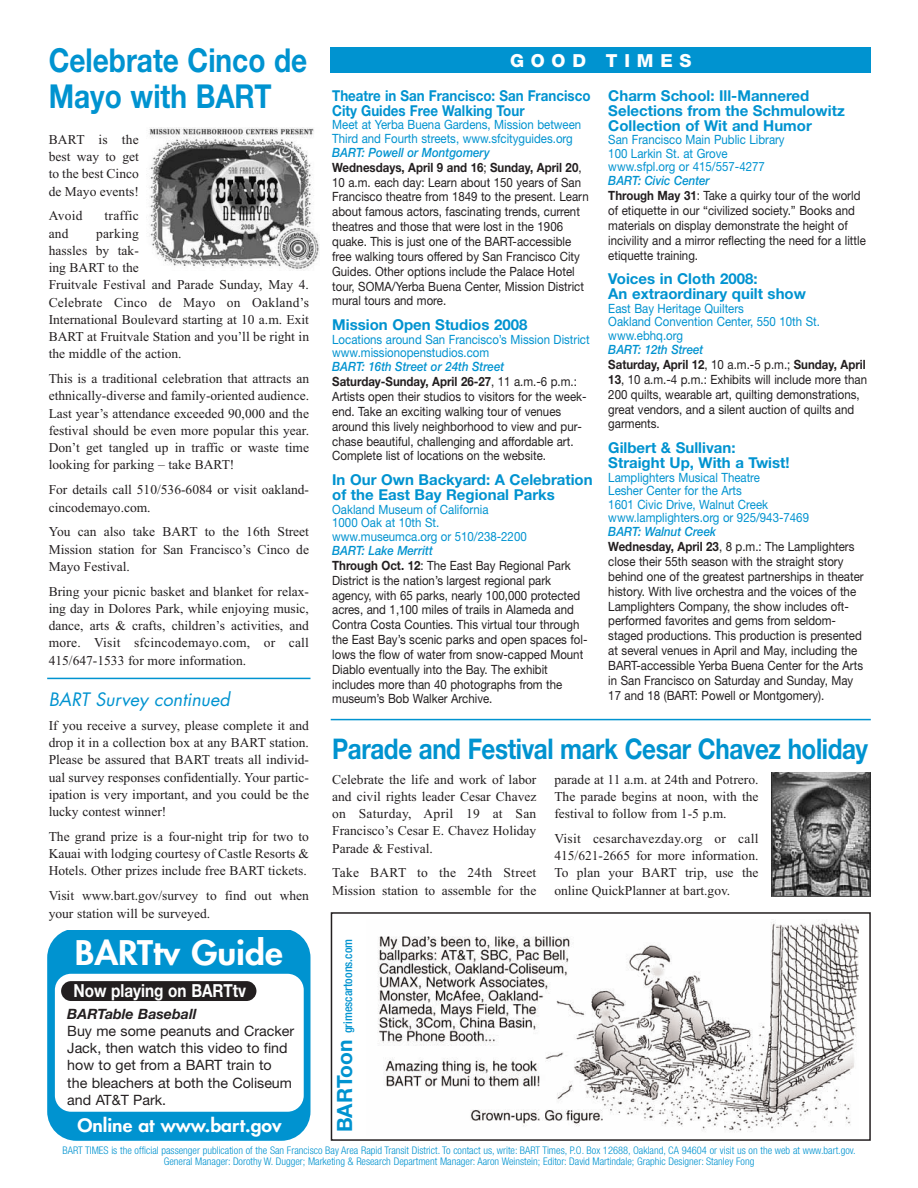
<style>
.page{position:relative;width:918px;height:1188px;background:#fff}
.page>*{position:absolute;margin:0;border:0;box-sizing:border-box;transform-origin:0 0}
.t1{font:700 33px/36px "Helvetica Neue";color:#0093d0;scale:.85 1}
.t2{font:800 33px "Futura";color:#fff;scale:1.07 1}
.t3{font:700 28.5px "Helvetica Neue";letter-spacing:-.015em;color:#0093d0;scale:.85 1}
.t4{font:800 18px "Futura";color:#fff;scale:1.07 1}
.t5{font:italic 18px "Futura";color:#0093d0}
.t6{font:700 18px "Helvetica Neue";color:#fff;scale:.85 1}
.t7{font:800 18px "Helvetica Neue";letter-spacing:.38em;color:#fff}
.t8{font:700 15px/15px "Helvetica Neue";color:#0093d0}
.t9{font:700 15px/15px "Helvetica Neue";color:#0093d0;scale:.89 1}
.t10{font:14.25px/17.2px "Helvetica Neue";color:#231f20}
.t11{font:italic 700 14.25px "Helvetica Neue";color:#231f20}
.t12{font:13.5px/17.2px "Times New Roman";color:#231f20;text-align:justify}
.t13{font:13.5px "Times New Roman";letter-spacing:.02em;color:#231f20}
.t14{font:12.75px/14.9px "Helvetica Neue";color:#231f20;scale:.9 1}
.t15{font:12.75px/13.5px "Helvetica Neue";color:#0093d0;scale:.9 1}
.t16{font:500 condensed 12px "Helvetica Neue";color:#0093d0}
.t17{font:300 condensed 10.5px/11.2px "Helvetica Neue";color:#0093d0;text-align:center}
.s1{font-weight:500;font-style:italic;color:#0093d0}
.s2{font-weight:700}
.s3{font-weight:700;font-stretch:normal;font-size:21px}
</style>
<div class="page">
<div style="left:47px;top:930px;width:263px;height:211px;background:#0093d0"></div>
<div style="left:55px;top:974px;width:249px;height:138px;background:#fff;border-radius:16px"></div>
<img style="left:377px;top:920px;width:482px;height:212px">
<div style="left:331px;top:912px;width:540px;height:229px;border:2px solid #231f20"></div>
<div style="left:331px;top:47px;width:540px;height:25px;background:#0093d0"></div>
<img style="left:146px;top:127px;width:174px;height:144px">
<hr style="left:331px;top:719px;width:540px;height:1px;background:#0093d0">
<hr style="left:47px;top:678px;width:263px;height:1px;background:#0093d0">
<img style="left:772px;top:773px;width:99px;height:123px">
<div style="left:61px;top:981px;width:195px;height:20px;background:#231f20;border-radius:10px"></div>
<h1 class="t1" style="left:49px;top:45px;width:306px">Celebrate Cinco de<br>Mayo with BART</h1>
<p class="t12" style="left:49px;top:131px;width:92px">BART is the best way to get to the best Cinco de Mayo events!</p>
<p class="t12" style="left:49px;top:207px;width:35px">Avoid</p>
<p class="t13" style="left:105px;top:208px;width:36px">traffic</p>
<p class="t12" style="left:49px;top:224px;width:22px">and</p>
<p class="t12" style="left:49px;top:224px;width:262px;text-align:left;text-indent:47px">parking<br>hassles by tak-<br>ing BART to the<br>Fruitvale Festival and Parade Sunday, May 4.<br>Celebrate Cinco de Mayo on Oakland’s<br>International Boulevard starting at 10 a.m. Exit<br>BART at Fruitvale Station and you’ll be right in the middle of the action.</p>
<p class="t12" style="left:49px;top:370px;width:262px">This is a traditional celebration that attracts an ethnically-diverse and family-oriented audience.<br>Last year’s attendance exceeded 90,000 and the festival should be even more popular this year.<br>Don’t get tangled up in traffic or waste time looking for parking – take BART!</p>
<p class="t12" style="left:49px;top:481px;width:262px">For details call 510/536-6084 or visit oakland&shy;cincodemayo.com.</p>
<p class="t12" style="left:49px;top:523px;width:262px">You can also take BART to the 16th Street Mission station for San Francisco’s Cinco de Mayo Festival.</p>
<p class="t12" style="left:49px;top:582px;width:262px">Bring your picnic basket and blanket for relax&shy;ing day in Dolores Park, while enjoying music, dance, arts &amp; crafts, children’s activities, and more. Visit sfcincodemayo.com, or call 415/647-1533 for more information.</p>
<h3 class="t5" style="left:49px;top:691px;width:183px">BART Survey continued</h3>
<p class="t12" style="left:49px;top:717px;width:262px">If you receive a survey, please complete it and drop it in a collection box at any BART station.<br>Please be assured that BART treats all individ&shy;ual survey responses confidentially. Your partic&shy;ipation is very important, and you could be the lucky contest winner!</p>
<p class="t12" style="left:49px;top:828px;width:262px">The grand prize is a four-night trip for two to Kauai with lodging courtesy of Castle Resorts &amp; Hotels. Other prizes include free BART tickets.</p>
<p class="t12" style="left:49px;top:887px;width:262px">Visit www.bart.gov/survey to find out when your station will be surveyed.</p>
<h1 class="t2" style="left:75px;top:937px;width:196px">BARTtv Guide</h1>
<h3 class="t6" style="left:73px;top:984px;width:205px">Now playing on BARTtv</h3>
<p class="t11" style="left:67px;top:1008px;width:131px">BARTable Baseball</p>
<p class="t10" style="left:67px;top:1024px;width:228px">Buy me some peanuts and Cracker<br>Jack, then watch this video to find how to get from a BART train to the bleachers at both the Coliseum and AT&amp;T Park.</p>
<h3 class="t4" style="left:77px;top:1117px;width:192px">Online at www.bart.gov</h3>
<h3 class="t7" style="left:510px;top:54px;width:183px">GOOD TIMES</h3>
<p class="t9" style="left:332px;top:89px;width:292px">Theatre in San Francisco: San Francisco<br>City Guides Free Walking Tour</p>
<p class="t15" style="left:332px;top:119px;width:278px">Meet at Yerba Buena Gardens, Mission between<br>Third and Fourth streets, www.sfcityguides.org</p>
<p class="t14" style="left:332px;top:146px;width:286px"><span class="s1">BART: Powell or Montgomery<br></span><span class="s2">Wednesdays, April 9 and 16</span>; <span class="s2">Sunday, April 20</span>, 10 a.m. each day: Learn about 150 years of San Francisco theatre from 1849 to the present. Learn about famous actors, fascinating trends, current theatres and those that were lost in the 1906 quake. This is just one of the BART-accessible free walking tours offered by San Francisco City Guides. Other options include the Palace Hotel tour, SOMA/Yerba Buena Center, Mission District mural tours and more.</p>
<p class="t8" style="left:332px;top:319px;width:197px">Mission Open Studios 2008</p>
<p class="t15" style="left:332px;top:334px;width:288px">Locations around San Francisco’s Mission District www.missionopenstudios.com</p>
<p class="t14" style="left:332px;top:361px;width:284px"><span class="s1">BART: 16th Street or 24th Street </span><span class="s2">Saturday-Sunday, April 26-27</span>, 11 a.m.-6 p.m.:<br>Artists open their studios to visitors for the week&shy;end. Take an exciting walking tour of venues around this lively neighborhood to view and pur&shy;chase beautiful, challenging and affordable art.<br>Complete list of locations on the website.</p>
<p class="t8" style="left:332px;top:474px;width:262px">In Our Own Backyard: A Celebration of the East Bay Regional Parks</p>
<p class="t15" style="left:332px;top:504px;width:218px">Oakland Museum of California<br>1000 Oak at 10th St. www.museumca.org or 510/238-2200</p>
<p class="t14" style="left:332px;top:544px;width:285px"><span class="s1">BART: Lake Merritt<br></span><span class="s2">Through Oct. 12</span>: The East Bay Regional Park District is the nation’s largest regional park agency, with 65 parks, nearly 100,000 protected acres, and 1,100 miles of trails in Alameda and Contra Costa Counties. This virtual tour through the East Bay’s scenic parks and open spaces fol&shy;lows the flow of water from snow-capped Mount Diablo eventually into the Bay. The exhibit includes more than 40 photographs from the museum’s Bob Walker Archive.</p>
<p class="t8" style="left:608px;top:89px;width:238px">Charm School: Ill-Mannered<br>Selections from the Schmulowitz<br>Collection of Wit and Humor</p>
<p class="t15" style="left:608px;top:134px;width:198px">San Francisco Main Public Library<br>100 Larkin St. at Grove www.sfpl.org or 415/557-4277</p>
<p class="t14" style="left:608px;top:175px;width:288px"><span class="s1">BART: Civic Center<br></span><span class="s2">Through May 31</span>: Take a quirky tour of the world of etiquette in our “civilized society.” Books and materials on display demonstrate the height of incivility and a mirror reflecting the need for a little etiquette training.</p>
<p class="t8" style="left:608px;top:273px;width:199px">Voices in Cloth 2008:<br>An extraordinary quilt show</p>
<p class="t15" style="left:608px;top:303px;width:237px">East Bay Heritage Quilters<br>Oakland Convention Center, 550 10th St. www.ebhq.org</p>
<p class="t14" style="left:608px;top:343px;width:289px"><span class="s1">BART: 12th Street<br></span><span class="s2">Saturday, April 12</span>, 10 a.m.-5 p.m.; <span class="s2">Sunday, April 13</span>, 10 a.m.-4 p.m.: Exhibits will include more than 200 quilts, wearable art, quilting demonstrations, great vendors, and a silent auction of quilts and garments.</p>
<p class="t8" style="left:608px;top:442px;width:183px">Gilbert &amp; Sullivan:<br>Straight Up, With a Twist!</p>
<p class="t15" style="left:608px;top:472px;width:225px">Lamplighters Musical Theatre<br>Lesher Center for the Arts<br>1601 Civic Drive, Walnut Creek www.lamplighters.org or 925/943-7469</p>
<p class="t14" style="left:608px;top:526px;width:285px"><span class="s1">BART: Walnut Creek<br></span><span class="s2">Wednesday, April 23</span>, 8 p.m.: The Lamplighters close their 55th season with the straight story behind one of the greatest partnerships in theater history. With live orchestra and the voices of the Lamplighters Company, the show includes oft&shy;performed favorites and gems from seldom&shy;staged productions. This production is presented at several venues in April and May, including the BART-accessible Yerba Buena Center for the Arts in San Francisco on Saturday and Sunday, May 17 and 18 (BART: Powell or Montgomery).</p>
<h2 class="t3" style="left:332px;top:738px;width:632px">Parade and Festival mark Cesar Chavez holiday</h2>
<p class="t12" style="left:332px;top:770px;width:206px">Celebrate the life and work of labor and civil rights leader Cesar Chavez on Saturday, April 19 at San Francisco’s Cesar E. Chavez Holiday Parade &amp; Festival.</p>
<p class="t12" style="left:332px;top:864px;width:206px">Take BART to the 24th Street<br>Mission station to assemble for the</p>
<p class="t12" style="left:554px;top:770px;width:206px">parade at 11 a.m. at 24th and Potrero.<br>The parade begins at noon, with the festival to follow from 1-5 p.m.</p>
<p class="t12" style="left:554px;top:830px;width:206px">Visit cesarchavezday.org or call 415/621-2665 for more information.<br>To plan your BART trip, use the online QuickPlanner at bart.gov.</p>
<p class="t16" style="left:344px;top:1132px;width:195px;rotate:-90deg"><span class="s3">BARToon</span> grimescartoons.com</p>
<p class="t17" style="left:63px;top:1145px;width:795px">BART TIMES is the official passenger publication of the San Francisco Bay Area Rapid Transit District. To contact us, write: BART Times, P.O. Box 12688, Oakland, CA 94604 or visit us on the web at www.bart.gov.<br>General Manager: Dorothy W. Dugger; Marketing &amp; Research Department Manager: Aaron Weinstein; Editor: David Martindale; Graphic Designer: Stanley Fong</p>
</div>
